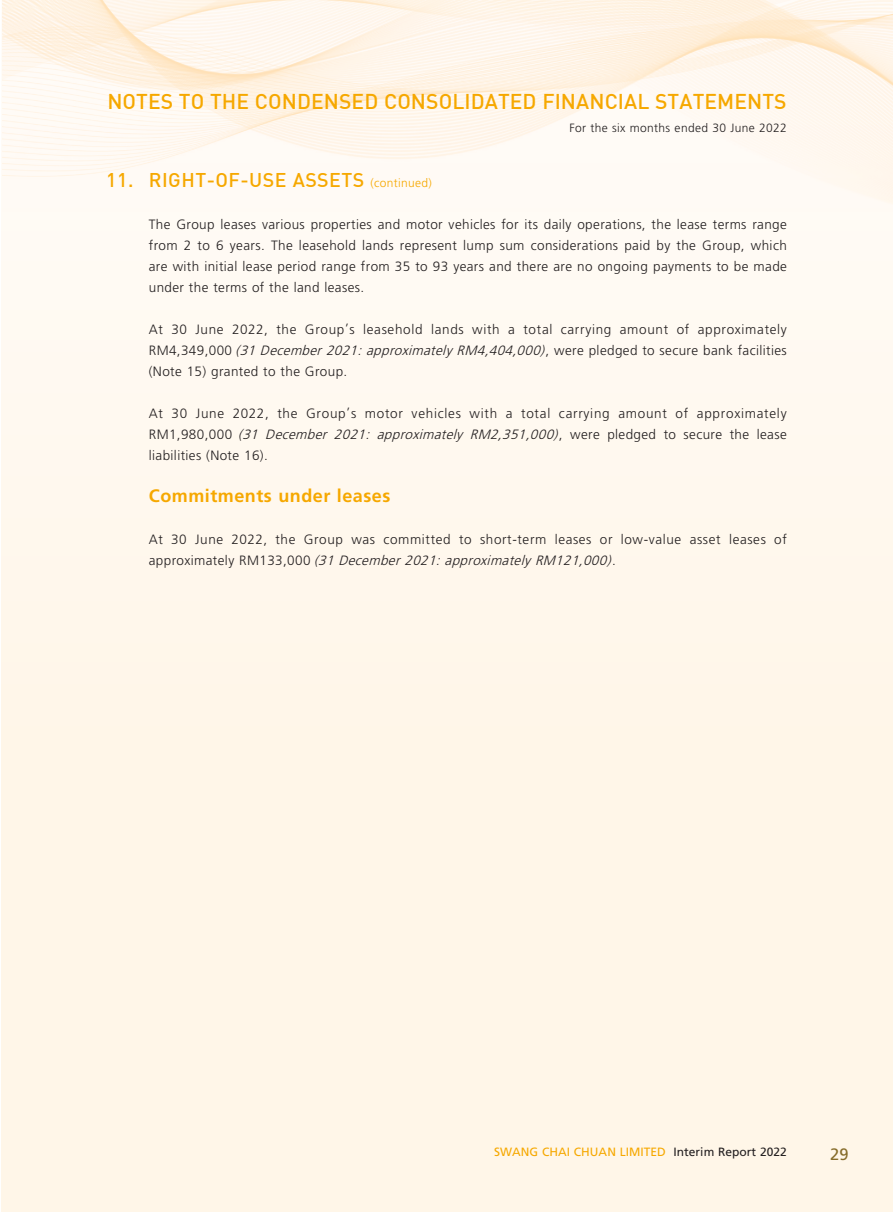
<style>
.page{position:relative;width:893px;height:1212px;background:#fff}
.page>*{position:absolute;margin:0;border:0;box-sizing:border-box;transform-origin:0 0}
.t1{font:21px "DIN Medium";letter-spacing:.005em;color:#f6a800}
.t2{font:19.5px "DIN Medium";letter-spacing:.025em;color:#f6a800}
.t3{font:700 18px "Frutiger LT Std";letter-spacing:.03em;color:#f6a800}
.t4{font:16.5px "Frutiger LT Std";color:#866c2a}
.t5{font:300 13.5px/21px "Frutiger LT Std";letter-spacing:.03em;color:#231f20;text-align:justify}
.t6{font:12px "Frutiger LT Std";letter-spacing:.005em;color:#f6a800}
.t7{font:300 12px "Frutiger LT Std";letter-spacing:.03em;color:#231f20}
.s1{font-family:"Frutiger LT Std";font-weight:300;font-size:12px}
.s2{font-style:italic}
.s3{color:#231f20}
</style>
<div class="page">
<div style="left:2px;top:0;width:891px;height:1212px;background:#fff6e8"></div>
<img style="left:2px;top:0;width:891px;height:212px">
<h1 class="t1" style="left:107px;top:88px;width:681px">NOTES TO THE CONDENSED CONSOLIDATED FINANCIAL STATEMENTS</h1>
<p class="t7" style="left:570px;top:121px;width:219px">For the six months ended 30 June 2022</p>
<h2 class="t2" style="left:106px;top:167px;width:327px">11. RIGHT-OF-USE ASSETS <span class="s1">(continued)</span></h2>
<p class="t5" style="left:149px;top:214px;width:640px">The Group leases various properties and motor vehicles for its daily operations, the lease terms range from 2 to 6 years. The leasehold lands represent lump sum considerations paid by the Group, which are with initial lease period range from 35 to 93 years and there are no ongoing payments to be made under the terms of the land leases.</p>
<p class="t5" style="left:149px;top:319px;width:640px">At 30 June 2022, the Group’s leasehold lands with a total carrying amount of approximately RM4,349,000 <span class="s2">(31 December2021:approximatelyRM4,404,000)</span>, were pledged to secure bank facilities (Note 15) granted to the Group.</p>
<p class="t5" style="left:149px;top:403px;width:639px">At 30 June 2022, the Group’s motor vehicles with a total carrying amount of approximately R M 1 , 9 8 0 , 0 0 0 <span class="s2">(31 December 2021: approximately RM2,351,000)</span>, we re p l e d g e d to se c u re t h e l e a se liabilities (Note 16).</p>
<h3 class="t3" style="left:149px;top:485px;width:243px">Commitments under leases</h3>
<p class="t5" style="left:149px;top:529px;width:640px">At 30 June 2022, the Group was committed to short-term leases or low-value asset leases of a p p r ox i m a t e l y R M 1 3 3 , 0 0 0 <span class="s2">(31 December2021:approximatelyRM121,000)</span>.</p>
<p class="t6" style="left:494px;top:1145px;width:294px">SWANG CHAI CHUAN LIMITED <span class="s3">Interim Report 2022</span></p>
<p class="t4" style="left:830px;top:1144px;width:20px">29</p>
</div>
